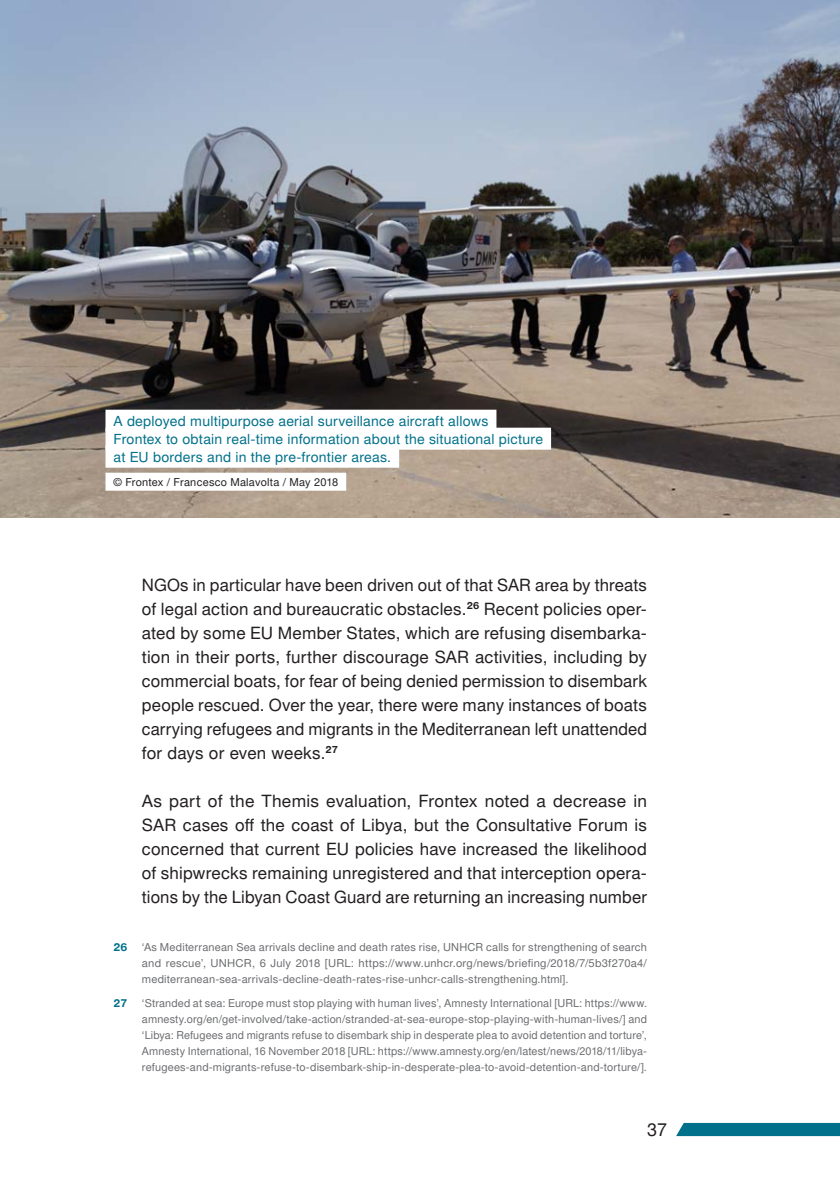
<style>
.page{position:relative;width:840px;height:1191px;background:#fff}
.page>*{position:absolute;margin:0;border:0;box-sizing:border-box;transform-origin:0 0}
.t1{font:18px "Switzer EFN";color:#231f20}
.t2{font:17px/24px "Switzer EFN";letter-spacing:.005em;color:#231f20;text-align:justify}
.t3{font:14px/18px "Switzer EFN";letter-spacing:.015em;color:#01708a}
.t4{font:11px/16px "Switzer EFN";letter-spacing:.015em;color:#6c6d70;text-align:justify}
.t5{font:11px "Switzer EFN";letter-spacing:.02em;color:#231f20}
.t6{font:700 11px "Switzer EFN";color:#01708a}
</style>
<div class="page">
<div style="left:676px;top:1123px;width:163px;height:13px;background:#01708a"></div>
<img style="left:0;top:0;width:839px;height:518px">
<div style="left:105px;top:410px;width:391px;height:22px;background:#fff"></div>
<div style="left:105px;top:428px;width:445px;height:22px;background:#fff"></div>
<div style="left:105px;top:446px;width:294px;height:22px;background:#fff"></div>
<div style="left:105px;top:473px;width:241px;height:18px;background:#fff"></div>
<p class="t3" style="left:113px;top:411px;width:431px">A deployed multipurpose aerial surveillance aircraft allows<br>Frontex to obtain real-time information about the situational picture at EU borders and in the pre-frontier areas.</p>
<p class="t5" style="left:113px;top:475px;width:226px">© Frontex / Francesco Malavolta / May 2018</p>
<p class="t2" style="left:142px;top:572px;width:506px">NGOs in particular have been driven out of that SAR area by threats of legal action and bureaucratic obstacles.<sup>26</sup> Recent policies oper&shy;ated by some EU Member States, which are refusing disembarka&shy;tion in their ports, further discourage SAR activities, including by commercial boats, for fear of being denied permission to disembark people rescued. Over the year, there were many instances of boats carrying refugees and migrants in the Mediterranean left unattended for days or even weeks.<sup>27</sup></p>
<p class="t2" style="left:142px;top:788px;width:506px">As part of the Themis evaluation, Frontex noted a decrease in SAR cases off the coast of Libya, but the Consultative Forum is concerned that current EU policies have increased the likelihood of shipwrecks remaining unregistered and that interception opera&shy;tions by the Libyan Coast Guard are returning an increasing number</p>
<p class="t6" style="left:113px;top:940px;width:16px">26</p>
<p class="t4" style="left:142px;top:938px;width:506px">‘As Mediterranean Sea arrivals decline and death rates rise, UNHCR calls for strengthening of search and rescue’, UNHCR, 6 July 2018 [URL: https://www.unhcr.org/news/briefing/2018/7/5b3f270a4/ mediterranean-sea-arrivals-decline-death-rates-rise-unhcr-calls-strengthening.html].</p>
<p class="t6" style="left:113px;top:996px;width:15px">27</p>
<p class="t4" style="left:142px;top:994px;width:506px">‘Stranded at sea: Europe must stop playing with human lives’, Amnesty International [URL: https://www. amnesty.org/en/get-involved/take-action/stranded-at-sea-europe-stop-playing-with-human-lives/] and ‘Libya: Refugees and migrants refuse to disembark ship in desperate plea to avoid detention and torture’, Amnesty International, 16 November 2018 [URL: https://www.amnesty.org/en/latest/news/2018/11/libya&shy;refugees-and-migrants-refuse-to-disembark-ship-in-desperate-plea-to-avoid-detention-and-torture/].</p>
<h1 class="t1" style="left:646px;top:1119px;width:22px">37</h1>
</div>
